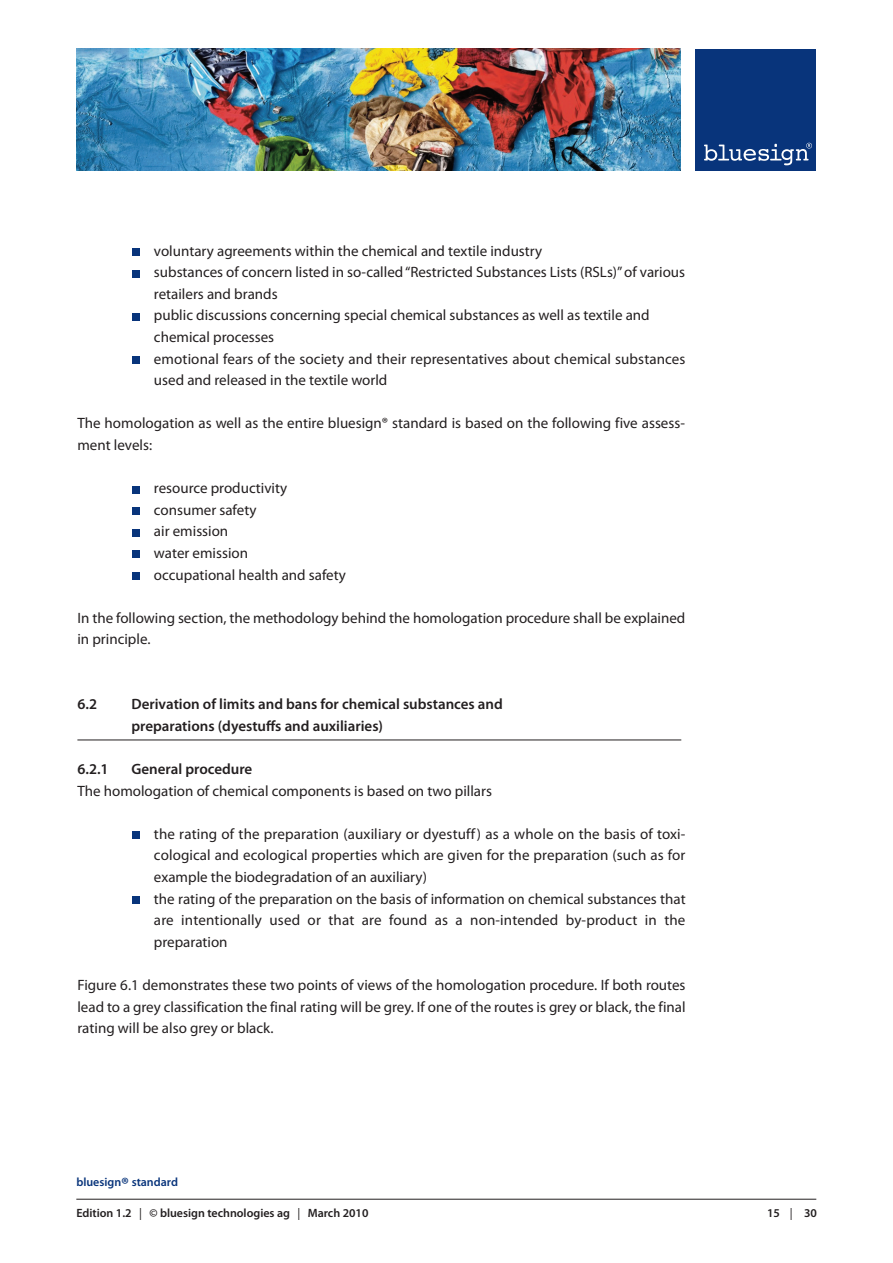
<style>
.page{position:relative;width:893px;height:1263px;background:#fff}
.page>*{position:absolute;margin:0;border:0;box-sizing:border-box;transform-origin:0 0}
.t1{font:15px/21.6px "Myriad Pro";color:#231f20}
.t2{font:600 15px/21.6px "Myriad Pro";color:#231f20}
.t3{font:600 12px "Myriad Pro";color:#231f20}
.t4{font:600 12px "Myriad Pro";color:#08347b}
.s1{font-size:18px}
.s2{font-weight:400}
</style>
<div class="page">
<div style="left:695px;top:49px;width:121px;height:122px;background:#08347b"></div>
<svg style="left:704px;top:143px;width:108px;height:22px"></svg>
<img style="left:76px;top:49px;width:604px;height:122px">
<hr style="left:76px;top:1199px;width:740px;height:1px;background:#231f20">
<div style="left:133px;top:248px;width:7px;height:8px;background:#08347b"></div>
<div style="left:133px;top:270px;width:7px;height:7px;background:#08347b"></div>
<div style="left:133px;top:313px;width:7px;height:7px;background:#08347b"></div>
<div style="left:133px;top:356px;width:7px;height:8px;background:#08347b"></div>
<div style="left:133px;top:486px;width:7px;height:7px;background:#08347b"></div>
<div style="left:133px;top:508px;width:7px;height:7px;background:#08347b"></div>
<div style="left:133px;top:529px;width:7px;height:7px;background:#08347b"></div>
<div style="left:133px;top:551px;width:7px;height:7px;background:#08347b"></div>
<div style="left:133px;top:572px;width:7px;height:8px;background:#08347b"></div>
<hr style="left:77px;top:740px;width:604px;height:1px;background:#231f20">
<div style="left:133px;top:832px;width:7px;height:7px;background:#08347b"></div>
<div style="left:133px;top:896px;width:7px;height:8px;background:#08347b"></div>
<p class="t1" style="left:154px;top:241px;width:533px">voluntary agreements within the chemical and textile industry<br>substances of concern listed in so-called “Restricted Substances Lists (RSLs)” of various retailers and brands<br>public discussions concerning special chemical substances as well as textile and chemical processes<br>emotional fears of the society and their representatives about chemical substances used and released in the textile world</p>
<p class="t1" style="left:77px;top:414px;width:609px">The homologation as well as the entire bluesign® standard is based on the following five assess&shy;ment levels:</p>
<p class="t1" style="left:154px;top:479px;width:193px">resource productivity consumer safety<br>air emission<br>water emission<br>occupational health and safety</p>
<p class="t1" style="left:77px;top:608px;width:609px">In the following section, the methodology behind the homologation procedure shall be explained in principle.</p>
<p class="t2" style="left:77px;top:695px;width:21px">6.2</p>
<p class="t2" style="left:131px;top:695px;width:373px">Derivation of limits and bans for chemical substances and preparations (dyestuffs and auxiliaries)</p>
<p class="t2" style="left:77px;top:759px;width:33px">6.2.1</p>
<p class="t2" style="left:131px;top:759px;width:122px">General procedure</p>
<p class="t1" style="left:77px;top:781px;width:416px">The homologation of chemical components is based on two pillars</p>
<p class="t1" style="left:154px;top:824px;width:533px">the rating of the preparation (auxiliary or dyestuff) as a whole on the basis of toxi&shy;cological and ecological properties which are given for the preparation (such as for example the biodegradation of an auxiliary)<br>the rating of the preparation on the basis of information on chemical substances that are intentionally used or that are found as a non-intended by-product in the preparation</p>
<p class="t1" style="left:77px;top:975px;width:610px;text-align:justify">Figure 6.1 demonstrates these two points of views of the homologation procedure. If both routes lead to a grey classification the final rating will be grey. If one of the routes is grey or black, the final rating will be also grey or black.</p>
<p class="t4" style="left:76px;top:1177px;width:103px">bluesign<span class="s1">®</span> standard</p>
<p class="t3" style="left:76px;top:1209px;width:294px">Edition 1.2 <span class="s2">|</span> © bluesign technologies ag <span class="s2">|</span> March 2010</p>
<p class="t3" style="left:767px;top:1209px;width:51px">15 <span class="s2">|</span> 30</p>
</div>
